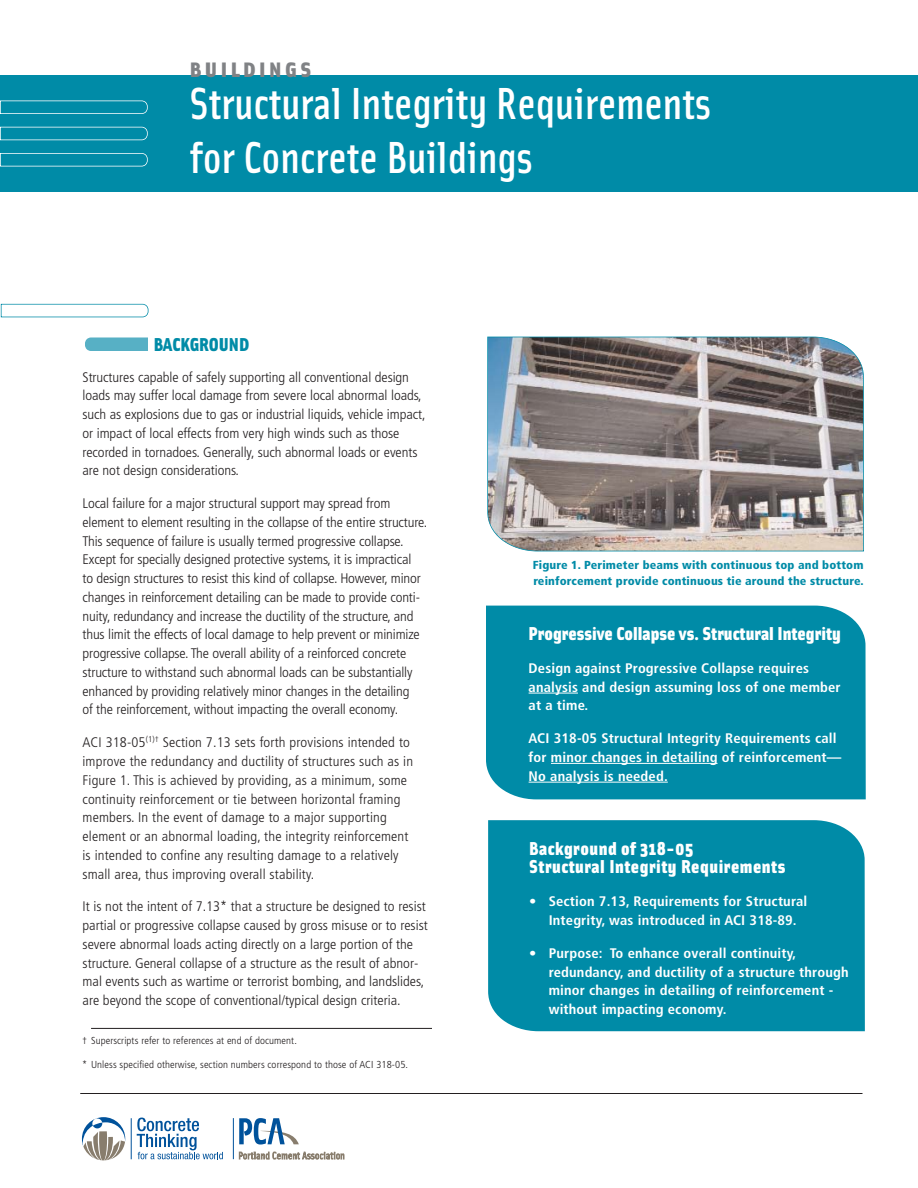
<style>
.page{position:relative;width:918px;height:1188px;background:#fff}
.page>*{position:absolute;margin:0;border:0;box-sizing:border-box;transform-origin:0 0}
.t1{font:500 45px/54px "Solex";color:#fff}
.t2{font:900 21px "Solex";letter-spacing:.155em;color:#808285;scale:1.1 1}
.t3{font:900 18.75px/18.8px "Solex";letter-spacing:.025em;color:#fff}
.t4{font:900 18.75px "Solex";color:#fff}
.t5{font:900 18.75px "Solex";color:#008ba7}
.t6{font:300 condensed 13.8px/18.8px "Frutiger";letter-spacing:-.005em;color:#231f20;scale:1.05 1}
.t7{font:700 condensed 13.8px/18.8px "Frutiger";letter-spacing:.01em;color:#fff;scale:1.05 1}
.t8{font:900 condensed 11.7px/15.8px "Frutiger";letter-spacing:.01em;color:#008ba7;scale:1.05 1}
.t9{font:300 condensed 10.2px "Frutiger";letter-spacing:.01em;color:#231f20;scale:1.05 1}
</style>
<div class="page">
<div style="left:1px;top:76px;width:917px;height:116px;background:#008ba7"></div>
<div style="left:486px;top:606px;width:380px;height:193px;background:#008ba7"></div>
<svg style="left:82px;top:1117px;width:43px;height:43px"></svg>
<svg style="left:137px;top:1118px;width:86px;height:41px"></svg>
<hr style="left:131px;top:1118px;width:1px;height:41px;background:#00529b">
<svg style="left:239px;top:1152px;width:105px;height:7px"></svg>
<svg style="left:239px;top:1118px;width:60px;height:27px"></svg>
<hr style="left:233px;top:1118px;width:1px;height:41px;background:#00529b">
<hr style="left:80px;top:1093px;width:782px;height:1px;background:#231f20">
<svg style="left:142px;top:304px;width:6px;height:13px"></svg>
<svg style="left:142px;top:153px;width:6px;height:13px"></svg>
<svg style="left:142px;top:127px;width:6px;height:13px"></svg>
<svg style="left:142px;top:100px;width:6px;height:14px"></svg>
<hr style="left:529px;top:693px;width:49px;height:1px;background:#fff">
<hr style="left:551px;top:763px;width:167px;height:1px;background:#fff">
<hr style="left:529px;top:782px;width:139px;height:1px;background:#fff">
<svg style="left:85px;top:338px;width:63px;height:13px"></svg>
<svg style="left:487px;top:337px;width:377px;height:214px;background:#938d8c"></svg>
<div style="left:488px;top:820px;width:377px;height:211px;background:#008ba7"></div>
<hr style="left:91px;top:1028px;width:341px;height:1px;background:#231f20">
<h2 class="t2" style="left:190px;top:60px;width:112px">BUILDINGS</h2>
<h1 class="t1" style="left:190px;top:82px;width:523px">Structural Integrity Requirements for Concrete Buildings</h1>
<h3 class="t5" style="left:154px;top:337px;width:97px">BACKGROUND</h3>
<p class="t6" style="left:83px;top:369px;width:328px">Structures capable of safely supporting all conventional design loads may suffer local damage from severe local abnormal loads, such as explosions due to gas or industrial liquids, vehicle impact, or impact of local effects from very high winds such as those recorded in tornadoes. Generally, such abnormal loads or events are not design considerations.</p>
<p class="t6" style="left:83px;top:495px;width:330px">Local failure for a major structural support may spread from element to element resulting in the collapse of the entire structure.<br>This sequence of failure is usually termed progressive collapse.<br>Except for specially designed protective systems, it is impractical<br>to design structures to resist this kind of collapse. However, minor changes in reinforcement detailing can be made to provide conti&shy;nuity, redundancy and increase the ductility of the structure, and thus limit the effects of local damage to help prevent or minimize progressive collapse. The overall ability of a reinforced concrete structure to withstand such abnormal loads can be substantially enhanced by providing relatively minor changes in the detailing<br>of the reinforcement, without impacting the overall economy.</p>
<p class="t6" style="left:83px;top:734px;width:316px">ACI 318-05<sup>(1)†</sup> Section 7.13 sets forth provisions intended to improve the redundancy and ductility of structures such as in Figure 1. This is achieved by providing, as a minimum, some continuity reinforcement or tie between horizontal framing members. In the event of damage to a major supporting element or an abnormal loading, the integrity reinforcement is intended to confine any resulting damage to a relatively small area, thus improving overall stability.</p>
<p class="t6" style="left:83px;top:898px;width:330px">It is not the intent of 7.13* that a structure be designed to resist partial or progressive collapse caused by gross misuse or to resist severe abnormal loads acting directly on a large portion of the structure. General collapse of a structure as the result of abnor&shy;mal events such as wartime or terrorist bombing, and landslides, are beyond the scope of conventional/typical design criteria.</p>
<p class="t9" style="left:82px;top:1036px;width:206px">† Superscripts refer to references at end of document.</p>
<p class="t9" style="left:82px;top:1060px;width:312px">* Unless specified otherwise, section numbers correspond to those of ACI 318-05.</p>
<p class="t8" style="left:533px;top:558px;width:316px">Figure 1. Perimeter beams with continuous top and bottom reinforcement provide continuous tie around the structure.</p>
<h3 class="t4" style="left:529px;top:626px;width:314px">Progressive Collapse vs. Structural Integrity</h3>
<p class="t7" style="left:529px;top:660px;width:299px">Design against Progressive Collapse requires analysis and design assuming loss of one member at a time.</p>
<p class="t7" style="left:529px;top:730px;width:299px">ACI 318-05 Structural Integrity Requirements call for minor changes in detailing of reinforcement—<br>No analysis is needed.</p>
<h3 class="t3" style="left:529px;top:840px;width:258px">Background of 318-05<br>Structural Integrity Requirements</h3>
<p class="t7" style="left:549px;top:893px;width:248px;text-indent:-19px">• Section 7.13, Requirements for Structural<br>Integrity, was introduced in ACI 318-89.</p>
<p class="t7" style="left:549px;top:945px;width:287px;text-indent:-19px">• Purpose: To enhance overall continuity, redundancy, and ductility of a structure through minor changes in detailing of reinforcement - without impacting economy.</p>
</div>
